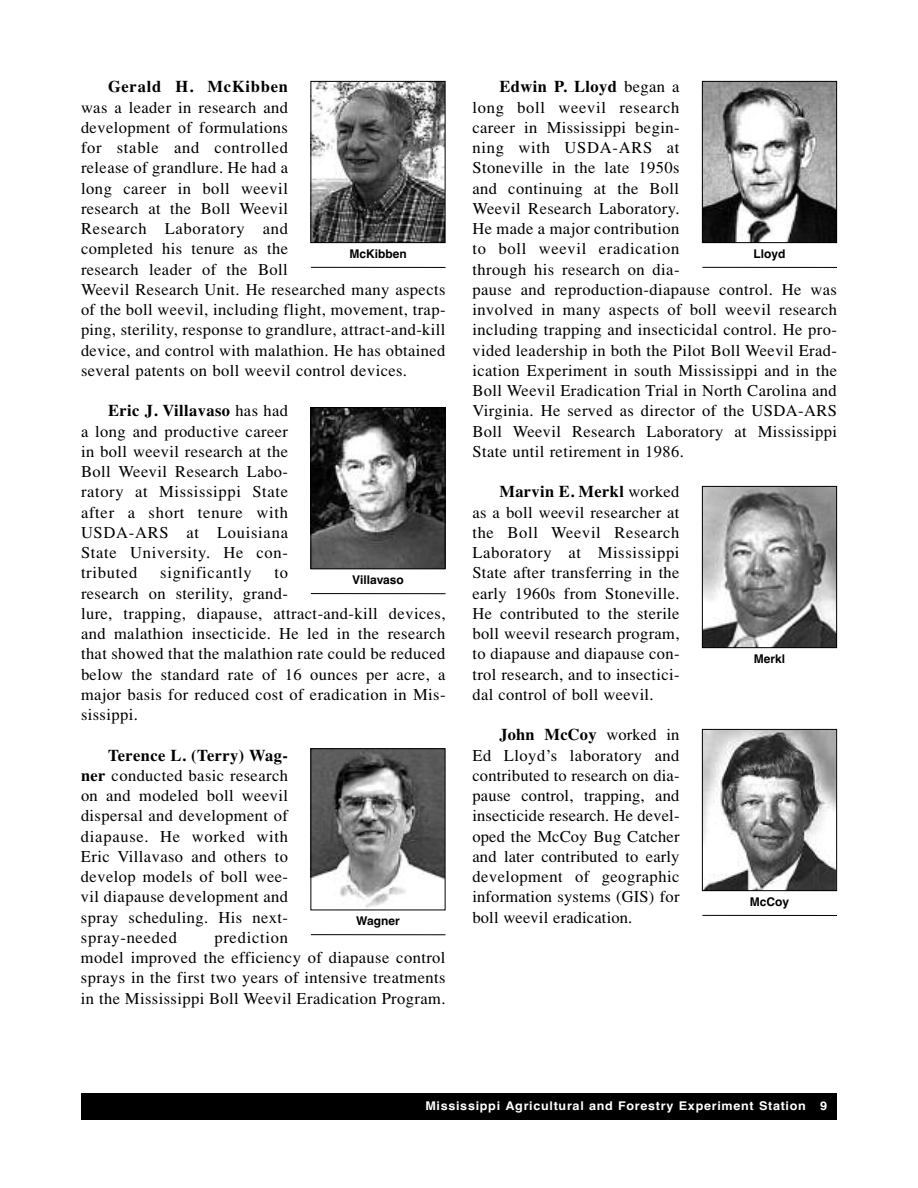
<style>
.page{position:relative;width:918px;height:1188px;background:#fff}
.page>*{position:absolute;margin:0;border:0;box-sizing:border-box;transform-origin:0 0}
.t1{font:16.5px/20.2px "Times";letter-spacing:.025em;color:#000}
.t2{font:700 16.5px "Times";letter-spacing:.045em;color:#000}
.t3{font:16.5px "Times";letter-spacing:.045em;color:#000}
.t4{font:700 12px "Helvetica";letter-spacing:.055em;color:#fff;scale:1.05 1}
.t5{font:700 12px "Helvetica";color:#000}
.s1{font-weight:700}
</style>
<div class="page">
<div style="left:81px;top:1094px;width:756px;height:26px;background:#000"></div>
<img style="left:312px;top:83px;width:132px;height:158px">
<div style="left:310px;top:81px;width:136px;height:162px;border:1px solid #000"></div>
<hr style="left:311px;top:267px;width:135px;height:1px;background:#000">
<img style="left:704px;top:83px;width:131px;height:158px">
<div style="left:702px;top:81px;width:135px;height:162px;border:1px solid #000"></div>
<hr style="left:702px;top:267px;width:135px;height:1px;background:#000">
<img style="left:704px;top:488px;width:131px;height:158px">
<div style="left:702px;top:486px;width:135px;height:162px;border:1px solid #000"></div>
<img style="left:704px;top:731px;width:131px;height:158px">
<div style="left:702px;top:729px;width:135px;height:162px;border:1px solid #000"></div>
<hr style="left:702px;top:915px;width:135px;height:1px;background:#000">
<img style="left:312px;top:409px;width:132px;height:158px">
<div style="left:310px;top:407px;width:136px;height:162px;border:1px solid #000"></div>
<hr style="left:311px;top:593px;width:135px;height:1px;background:#000">
<img style="left:312px;top:750px;width:132px;height:158px">
<div style="left:310px;top:748px;width:136px;height:162px;border:1px solid #000"></div>
<hr style="left:311px;top:934px;width:135px;height:1px;background:#000">
<p class="t2" style="left:108px;top:77px;width:182px">Gerald H. McKibben</p>
<p class="t1" style="left:81px;top:97px;width:366px">was a leader in research and<br>development of formulations<br>for stable and controlled<br>release of grandlure. He had a<br>long career in boll weevil<br>research at the Boll Weevil<br>Research Laboratory and<br>completed his tenure as the<br>research leader of the Boll<br>Weevil Research Unit. He researched many aspects of the boll weevil, including flight, movement, trap&shy;ping, sterility, response to grandlure, attract-and-kill device, and control with malathion. He has obtained several patents on boll weevil control devices.</p>
<p class="t1" style="left:81px;top:400px;width:209px;text-align:justify;text-indent:27px"><span class="s1">Eric J. Villavaso</span> has had a long and productive career in boll weevil research at the Boll Weevil Research Labo&shy;ratory at Mississippi State after a short tenure with USDA-ARS at Louisiana State University. He con&shy;tributed</p>
<p class="t1" style="left:472px;top:76px;width:366px;text-indent:27px"><span class="s1">Edwin P. Lloyd</span> began a<br>long boll weevil research<br>career in Mississippi begin-<br>ning with USDA-ARS at<br>Stoneville in the late 1950s<br>and continuing at the Boll<br>Weevil Research Laboratory.<br>He made a major contribution<br>to boll weevil eradication<br>through his research on dia-<br>pause and reproduction-diapause control. He was involved in many aspects of boll weevil research including trapping and insecticidal control. He pro&shy;vided leadership in both the Pilot Boll Weevil Erad&shy;ication Experiment in south Mississippi and in the Boll Weevil Eradication Trial in North Carolina and Virginia. He served as director of the USDA-ARS Boll Weevil Research Laboratory at Mississippi State until retirement in 1986.</p>
<p class="t1" style="left:472px;top:481px;width:209px;text-align:justify;text-indent:27px"><span class="s1">Marvin E. Merkl</span> worked as a boll weevil researcher at the Boll Weevil Research Laboratory at Mississippi State after transferring in the early 1960s from Stoneville.<br>He contributed to the sterile boll weevil research program, to diapause and diapause con&shy;trol research, and to insectici&shy;dal control of boll weevil.</p>
<p class="t1" style="left:472px;top:724px;width:209px;text-align:justify;text-indent:27px"><span class="s1">John McCoy</span> worked in Ed Lloyd’s laboratory and contributed to research on dia&shy;pause control, trapping, and insecticide research. He devel&shy;oped the McCoy Bug Catcher and later contributed to early development of geographic information systems (GIS) for boll weevil eradication.</p>
<p class="t5" style="left:349px;top:247px;width:59px">McKibben</p>
<p class="t5" style="left:754px;top:247px;width:33px">Lloyd</p>
<p class="t3" style="left:160px;top:563px;width:93px">significantly</p>
<p class="t1" style="left:81px;top:562px;width:366px;text-indent:193px">to<br>research on sterility, grand-<br>lure, trapping, diapause, attract-and-kill devices, and malathion insecticide. He led in the research that showed that the malathion rate could be reduced below the standard rate of 16 ounces per acre, a major basis for reduced cost of eradication in Mis&shy;sissippi.</p>
<p class="t1" style="left:81px;top:745px;width:209px;text-align:justify;text-indent:27px"><span class="s1">Terence L. (Terry) Wag&shy;ner</span> conducted basic research on and modeled boll weevil dispersal and development of diapause. He worked with Eric Villavaso and others to develop models of boll wee&shy;vil diapause development and spray scheduling. His next&shy;spray-needed</p>
<p class="t5" style="left:352px;top:573px;width:53px">Villavaso</p>
<p class="t5" style="left:754px;top:652px;width:33px">Merkl</p>
<p class="t5" style="left:750px;top:895px;width:41px">McCoy</p>
<p class="t5" style="left:356px;top:914px;width:45px">Wagner</p>
<p class="t1" style="left:81px;top:927px;width:366px;text-indent:133px">prediction<br>model improved the efficiency of diapause control sprays in the first two years of intensive treatments in the Mississippi Boll Weevil Eradication Program.</p>
<p class="t4" style="left:425px;top:1099px;width:384px">Mississippi Agricultural and Forestry Experiment Station 9</p>
</div>
